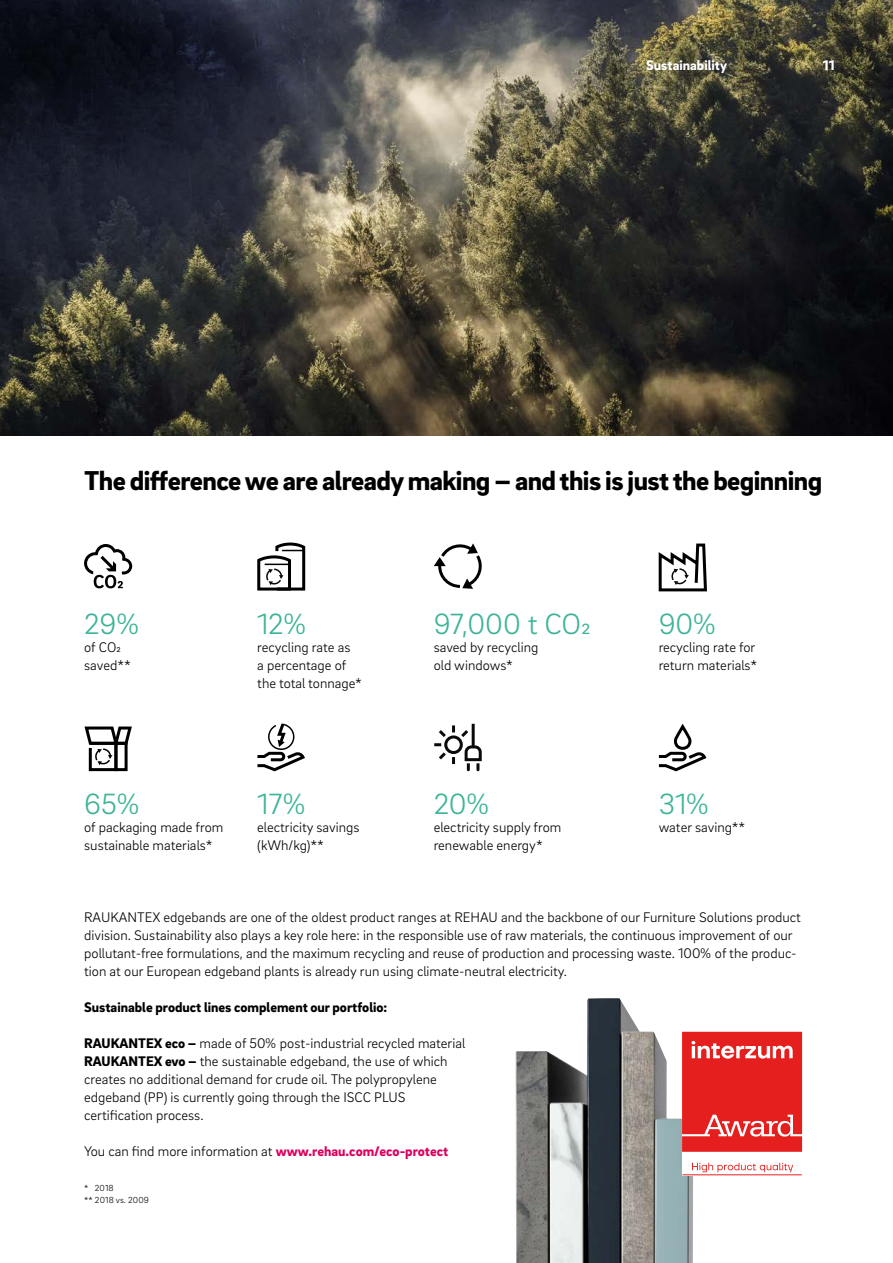
<style>
.page{position:relative;width:893px;height:1263px;background:#fff}
.page>*{position:absolute;margin:0;border:0;box-sizing:border-box;transform-origin:0 0}
._11__Highlighter_-_2{font:300 30px "Brix Sans";color:#3cb497}
._03__Headline_-_19pt{font:900 27.9px "Brix Sans";letter-spacing:-.02em;color:#000}
._16__Body_text_-_9_5{font:300 14.25px/18px "Brix Sans";color:#000}
._16__Body_text_-_9_5-2{font:900 14.25px "Brix Sans";color:#000}
.MP__Live_column_titl{font:900 14.25px "Brix Sans";color:#fff}
.MP__Page_numbers_-_9{font:900 14.25px "Brix Sans";color:#fff}
._34__Legal_notes_-_6{font:300 9px/11.2px "Brix Sans";letter-spacing:.01em;color:#000}
.s1{font-weight:900}
.s2{font-weight:900;color:#dd005f}
</style>
<div class="page">
<img style="left:0;top:0;width:893px;height:435px">
<svg style="left:84px;top:544px;width:48px;height:44px"></svg>
<svg style="left:434px;top:543px;width:48px;height:46px"></svg>
<svg style="left:659px;top:543px;width:48px;height:48px"></svg>
<svg style="left:257px;top:542px;width:48px;height:48px"></svg>
<svg style="left:84px;top:726px;width:48px;height:46px"></svg>
<svg style="left:434px;top:725px;width:48px;height:46px"></svg>
<hr style="left:472px;top:724px;width:3px;height:23px;background:#0b0a0a">
<svg style="left:659px;top:723px;width:48px;height:48px"></svg>
<svg style="left:257px;top:723px;width:48px;height:48px"></svg>
<img style="left:516px;top:998px;width:177px;height:265px">
<div style="left:682px;top:1032px;width:120px;height:143px;background:#fff"></div>
<svg style="left:682px;top:1032px;width:120px;height:120px;background:#e73535"></svg>
<hr style="left:682px;top:1174px;width:120px;height:1px;background:#e51e1e">
<svg style="left:692px;top:1163px;width:101px;height:9px"></svg>
<p class="MP__Live_column_titl" style="left:646px;top:56px;width:82px">Sustainability</p>
<p class="MP__Page_numbers_-_9" style="left:823px;top:56px;width:13px">11</p>
<p class="_03__Headline_-_19pt" style="left:84px;top:462px;width:739px">The difference we are already making – and this is just the beginning</p>
<p class="_11__Highlighter_-_2" style="left:84px;top:604px;width:58px">29%</p>
<p class="_11__Highlighter_-_2" style="left:257px;top:604px;width:52px">12%</p>
<p class="_11__Highlighter_-_2" style="left:434px;top:604px;width:158px">97,000 t CO2</p>
<p class="_11__Highlighter_-_2" style="left:659px;top:604px;width:60px">90%</p>
<p class="_16__Body_text_-_9_5" style="left:84px;top:637px;width:48px">of CO2 saved**</p>
<p class="_16__Body_text_-_9_5" style="left:257px;top:637px;width:106px">recycling rate as<br>a percentage of the total tonnage*</p>
<p class="_16__Body_text_-_9_5" style="left:434px;top:637px;width:106px">saved by recycling old windows*</p>
<p class="_16__Body_text_-_9_5" style="left:659px;top:637px;width:100px">recycling rate for return materials*</p>
<p class="_11__Highlighter_-_2" style="left:84px;top:784px;width:58px">65%</p>
<p class="_11__Highlighter_-_2" style="left:434px;top:784px;width:58px">20%</p>
<p class="_11__Highlighter_-_2" style="left:257px;top:784px;width:51px">17%</p>
<p class="_11__Highlighter_-_2" style="left:659px;top:784px;width:53px">31%</p>
<p class="_16__Body_text_-_9_5" style="left:84px;top:817px;width:141px">of packaging made from sustainable materials*</p>
<p class="_16__Body_text_-_9_5" style="left:434px;top:817px;width:129px">electricity supply from renewable energy*</p>
<p class="_16__Body_text_-_9_5" style="left:257px;top:817px;width:104px">electricity savings (kWh/kg)**</p>
<p class="_16__Body_text_-_9_5" style="left:659px;top:817px;width:88px">water saving**</p>
<p class="_16__Body_text_-_9_5" style="left:84px;top:907px;width:718px">RAUKANTEX edgebands are one of the oldest product ranges at REHAU and the backbone of our Furniture Solutions product</p>
<p class="_16__Body_text_-_9_5" style="left:84px;top:925px;width:714px">division. Sustainability also plays a key role here: in the responsible use of raw materials, the continuous improvement of our pollutant-free formulations, and the maximum recycling and reuse of production and processing waste. 100% of the produc&shy;tion at our European edgeband plants is already run using climate-neutral electricity.</p>
<p class="_16__Body_text_-_9_5-2" style="left:84px;top:997px;width:305px">Sustainable product lines complement our portfolio:</p>
<p class="_16__Body_text_-_9_5" style="left:84px;top:1033px;width:383px"><span class="s1">RAUKANTEX eco –</span> made of 50% post-industrial recycled material</p>
<p class="_16__Body_text_-_9_5" style="left:84px;top:1051px;width:365px"><span class="s1">RAUKANTEX evo –</span> the sustainable edgeband, the use of which creates no additional demand for crude oil. The polypropylene edgeband (PP) is currently going through the ISCC PLUS certification process.</p>
<p class="_16__Body_text_-_9_5" style="left:84px;top:1141px;width:366px">You can find more information at <span class="s2">www.rehau.com/eco-protect</span></p>
<p class="_34__Legal_notes_-_6" style="left:84px;top:1182px;width:66px">* 2018<br>** 2018 vs. 2009</p>
</div>
